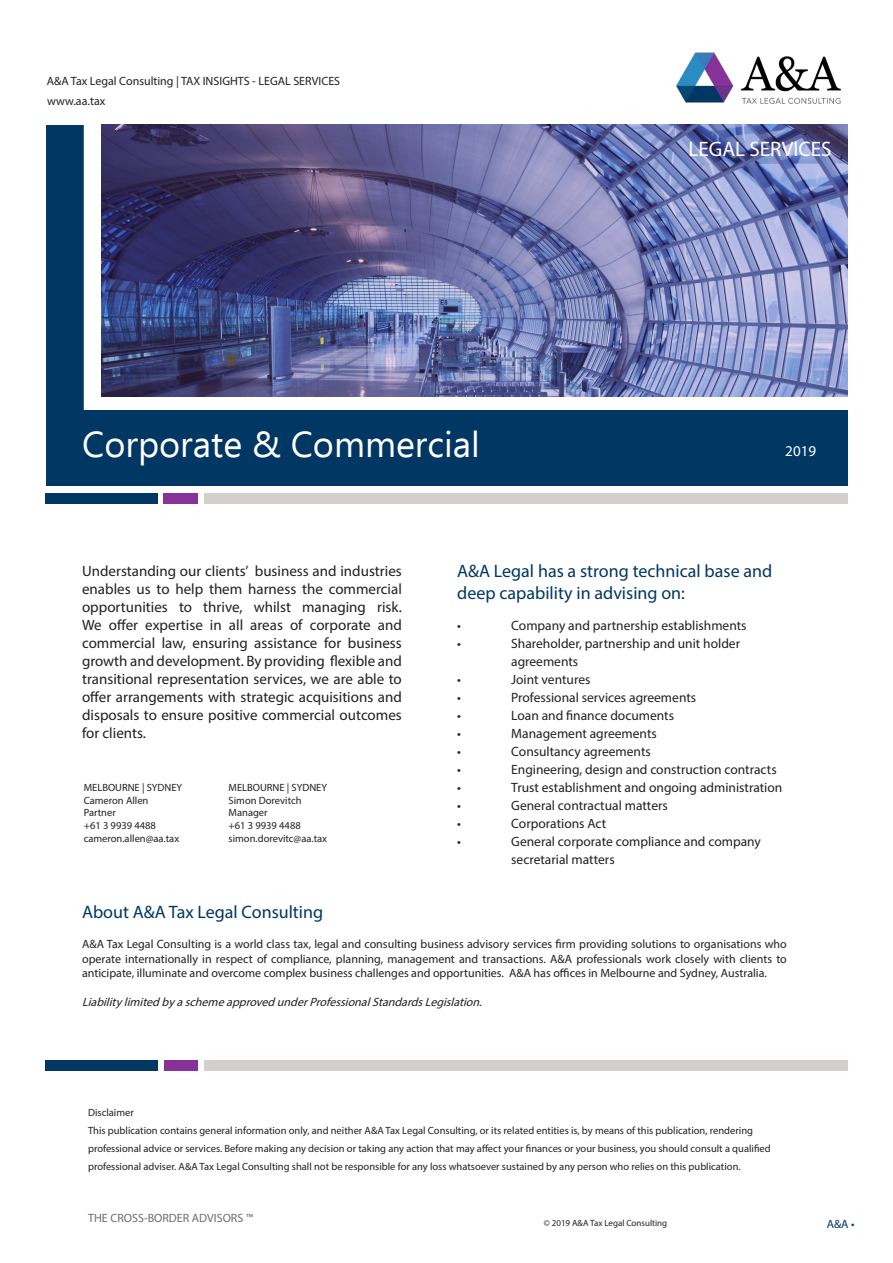
<style>
.page{position:relative;width:893px;height:1263px;background:#fff}
.page>*{position:absolute;margin:0;border:0;box-sizing:border-box;transform-origin:0 0}
.t1{font:36px "Ebrima";color:#fff}
.t2{font:21px "Myriad Pro";color:#fff}
.t3{font:18px/21.6px "Myriad Pro";color:#003763}
.t4{font:15px/18px "Myriad Pro";color:#231f20;text-align:justify}
.t5{font:15px "Myriad Pro";color:#fff}
.t6{font:13.5px/18px "Myriad Pro";color:#231f20}
.t7{font:12px/14.4px "Myriad Pro";color:#231f20;text-align:justify}
.t8{font:italic 12px "Myriad Pro";color:#231f20}
.t9{font:12px "Myriad Pro";color:#6c6d70}
.t10{font:12px "Myriad Pro";color:#003763}
.t11{font:10.5px/18px "Myriad Pro";color:#231f20}
.t12{font:9px "Myriad Pro";color:#231f20}
</style>
<div class="page">
<div style="left:45px;top:493px;width:113px;height:11px;background:#003763"></div>
<div style="left:164px;top:493px;width:34px;height:11px;background:#873299"></div>
<div style="left:204px;top:493px;width:644px;height:11px;background:#d2cfcd"></div>
<div style="left:47px;top:125px;width:801px;height:361px;background:#003763"></div>
<div style="left:84px;top:125px;width:764px;height:285px;background:#fff"></div>
<div style="left:45px;top:1060px;width:113px;height:11px;background:#003763"></div>
<div style="left:165px;top:1060px;width:33px;height:11px;background:#873299"></div>
<div style="left:204px;top:1060px;width:644px;height:11px;background:#d2cfcd"></div>
<img style="left:101px;top:124px;width:747px;height:272px">
<img style="left:610px;top:52px;width:238px;height:79px">
<p class="t7" style="left:47px;top:74px;width:295px">A&amp;A Tax Legal Consulting | TAX INSIGHTS - LEGAL SERVICES</p>
<p class="t7" style="left:47px;top:94px;width:60px">www.aa.tax</p>
<p class="t1" style="left:82px;top:419px;width:399px">Corporate &amp; Commercial</p>
<p class="t2" style="left:688px;top:136px;width:144px">LEGAL SERVICES</p>
<p class="t5" style="left:785px;top:441px;width:32px">2019</p>
<p class="t4" style="left:82px;top:562px;width:321px">Understanding our clients’ business and industries enables us to help them harness the commercial opportunities to thrive, whilst managing risk.<br>We offer expertise in all areas of corporate and commercial law, ensuring assistance for business growth and development. By providing flexible and transitional representation services, we are able to offer arrangements with strategic acquisitions and disposals to ensure positive commercial outcomes for clients.</p>
<p class="t11" style="left:84px;top:778px;width:100px">MELBOURNE | SYDNEY</p>
<p class="t11" style="left:84px;top:791px;width:66px">Cameron Allen</p>
<p class="t11" style="left:84px;top:804px;width:34px">Partner</p>
<p class="t11" style="left:84px;top:816px;width:74px">+61 3 9939 4488</p>
<p class="t11" style="left:84px;top:829px;width:97px">cameron.allen@aa.tax</p>
<p class="t11" style="left:229px;top:778px;width:100px">MELBOURNE | SYDNEY</p>
<p class="t11" style="left:229px;top:791px;width:75px">Simon Dorevitch</p>
<p class="t11" style="left:229px;top:804px;width:41px">Manager</p>
<p class="t11" style="left:229px;top:816px;width:74px">+61 3 9939 4488</p>
<p class="t11" style="left:229px;top:829px;width:100px">simon.dorevitc@aa.tax</p>
<p class="t3" style="left:457px;top:560px;width:317px">A&amp;A Legal has a strong technical base and deep capability in advising on:</p>
<p class="t6" style="left:457px;top:616px;width:5px">•</p>
<p class="t6" style="left:511px;top:616px;width:237px">Company and partnership establishments</p>
<p class="t6" style="left:457px;top:634px;width:5px">•</p>
<p class="t6" style="left:511px;top:634px;width:230px">Shareholder, partnership and unit holder agreements</p>
<p class="t6" style="left:457px;top:670px;width:5px">•</p>
<p class="t6" style="left:511px;top:670px;width:81px">Joint ventures</p>
<p class="t6" style="left:457px;top:688px;width:5px">•</p>
<p class="t6" style="left:511px;top:688px;width:187px">Professional services agreements</p>
<p class="t6" style="left:457px;top:706px;width:5px">•</p>
<p class="t6" style="left:511px;top:706px;width:164px">Loan and finance documents</p>
<p class="t6" style="left:457px;top:724px;width:5px">•</p>
<p class="t6" style="left:511px;top:724px;width:147px">Management agreements</p>
<p class="t6" style="left:457px;top:742px;width:5px">•</p>
<p class="t6" style="left:511px;top:742px;width:141px">Consultancy agreements</p>
<p class="t6" style="left:457px;top:760px;width:5px">•</p>
<p class="t6" style="left:511px;top:760px;width:267px">Engineering, design and construction contracts</p>
<p class="t6" style="left:457px;top:778px;width:5px">•</p>
<p class="t6" style="left:511px;top:778px;width:273px">Trust establishment and ongoing administration</p>
<p class="t6" style="left:457px;top:796px;width:5px">•</p>
<p class="t6" style="left:511px;top:796px;width:158px">General contractual matters</p>
<p class="t6" style="left:457px;top:814px;width:5px">•</p>
<p class="t6" style="left:511px;top:814px;width:96px">Corporations Act</p>
<p class="t6" style="left:457px;top:832px;width:5px">•</p>
<p class="t6" style="left:511px;top:832px;width:251px">General corporate compliance and company secretarial matters</p>
<p class="t3" style="left:82px;top:900px;width:243px">About A&amp;A Tax Legal Consulting</p>
<p class="t7" style="left:82px;top:937px;width:706px">A&amp;A Tax Legal Consulting is a world class tax, legal and consulting business advisory services firm providing solutions to organisations who operate internationally in respect of compliance, planning, management and transactions. A&amp;A professionals work closely with clients to anticipate, illuminate and overcome complex business challenges and opportunities. A&amp;A has offices in Melbourne and Sydney, Australia.</p>
<p class="t8" style="left:82px;top:994px;width:405px">LiabilitylimitedbyaschemeapprovedunderProfessionalStandardsLegislation.</p>
<p class="t11" style="left:88px;top:1103px;width:47px">Disclaimer</p>
<p class="t11" style="left:88px;top:1121px;width:684px">This publication contains general information only, and neither A&amp;A Tax Legal Consulting, or its related entities is, by means of this publication, rendering professional advice or services. Before making any decision or taking any action that may affect your finances or your business, you should consult a qualified professional adviser. A&amp;A Tax Legal Consulting shall not be responsible for any loss whatsoever sustained by any person who relies on this publication.</p>
<p class="t9" style="left:88px;top:1210px;width:167px">THE CROSS-BORDER ADVISORS ™</p>
<p class="t12" style="left:544px;top:1217px;width:125px">© 2019 A&amp;A Tax Legal Consulting</p>
<p class="t10" style="left:827px;top:1217px;width:29px">A&amp;A •</p>
</div>
